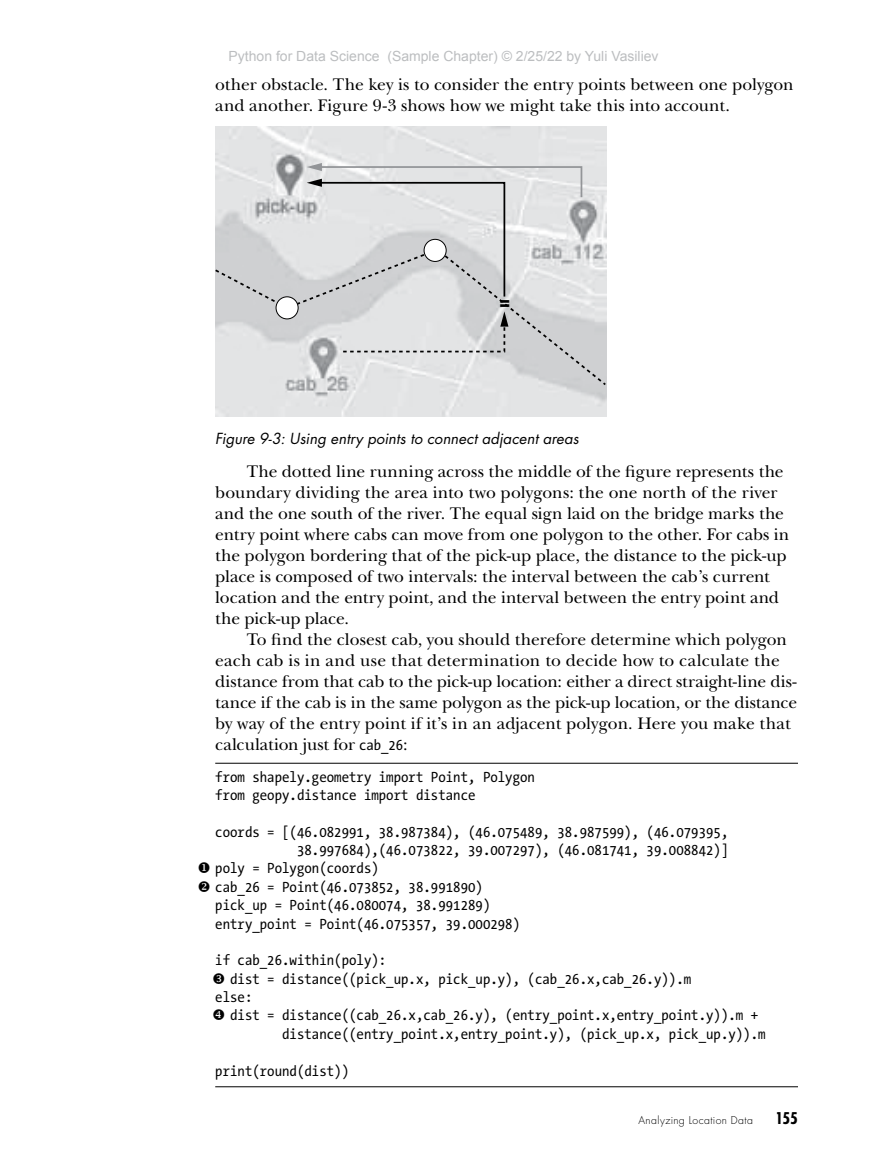
<style>
.page{position:relative;width:882px;height:1166px;background:#fff}
.page>*{position:absolute;margin:0;border:0;box-sizing:border-box;transform-origin:0 0}
.Body{font:17.5px/21px "New Baskerville Std";color:#000}
.BodyFirst{font:17.5px/21px "New Baskerville Std";letter-spacing:-.005em;color:#000}
.image{font:700 17.5px "Futura Std";color:#000}
.t1{font:700 condensed 15.75px "Futura Std";color:#000}
.Root{font:14.88px/18.4px "The Sans Mono Cd W5";color:#000}
.CodeAnnotated{font:14.88px "The Sans Mono Cd W5";color:#000}
.CaptionLine{font:italic 14.88px "Futura Std";letter-spacing:.005em;color:#000}
.t2{font:14px "Arial";color:#bcbec0}
.t3{font:300 10.5px "Futura Std";letter-spacing:.035em;color:#000}
.s1{font-family:"The Sans Mono Cd W5";font-size:14.88px}
.s2{font-family:"NS Annotations 500 Mono"}
</style>
<div class="page">
<hr style="left:215px;top:762px;width:583px;height:1px;background:#000">
<hr style="left:215px;top:1086px;width:583px;height:1px;background:#000">
<img style="left:216px;top:126px;width:390px;height:290px">
<svg style="left:307px;top:163px;width:276px;height:85px;background:#dadbdc"></svg>
<svg style="left:215px;top:248px;width:391px;height:139px;background:#d5d6d8"></svg>
<div style="left:276px;top:297px;width:22px;height:22px;background:#fff;border-radius:50%"></div>
<div style="left:276px;top:296px;width:23px;height:23px;border:1px solid #000;border-radius:50%"></div>
<div style="left:424px;top:239px;width:22px;height:22px;background:#fff;border-radius:50%"></div>
<div style="left:424px;top:239px;width:23px;height:23px;border:1px solid #000;border-radius:50%"></div>
<p class="t2" style="left:229px;top:47px;width:432px">Python for Data Science (Sample Chapter) © 2/25/22 by Yuli Vasiliev</p>
<p class="BodyFirst" style="left:215px;top:74px;width:580px">other obstacle. The key is to consider the entry points between one polygon and another. Figure 9-3 shows how we might take this into account.</p>
<p class="image" style="left:499px;top:290px;width:14px">=</p>
<p class="CaptionLine" style="left:215px;top:429px;width:365px">Figure 9-3: Using entry points to connect adjacent areas</p>
<p class="Body" style="left:215px;top:461px;width:576px;text-indent:32px">The dotted line running across the middle of the figure represents the boundary dividing the area into two polygons: the one north of the river and the one south of the river. The equal sign laid on the bridge marks the entry point where cabs can move from one polygon to the other. For cabs in the polygon bordering that of the pick-up place, the distance to the pick-up place is composed of two intervals: the interval between the cab’s current location and the entry point, and the interval between the entry point and the pick-up place.</p>
<p class="Body" style="left:215px;top:629px;width:583px;text-indent:32px">To find the closest cab, you should therefore determine which polygon each cab is in and use that determination to decide how to calculate the distance from that cab to the pick-up location: either a direct straight-line dis&shy;tance if the cab is in the same polygon as the pick-up location, or the distance by way of the entry point if it’s in an adjacent polygon. Here you make that calculation just for <span class="s1">cab_26</span>:</p>
<p class="Root" style="left:215px;top:768px;width:321px">from shapely.geometry import Point, Polygon from geopy.distance import distance</p>
<p class="Root" style="left:215px;top:823px;width:515px;text-align:right">coords = [(46.082991, 38.987384), (46.075489, 38.987599), (46.079395,<br>38.997684),(46.073822, 39.007297), (46.081741, 39.008842)]</p>
<p class="CodeAnnotated" style="left:200px;top:860px;width:180px"><span class="s2">1</span> poly = Polygon(coords)</p>
<p class="CodeAnnotated" style="left:200px;top:878px;width:284px"><span class="s2">2</span> cab_26 = Point(46.073852, 38.991890)</p>
<p class="Root" style="left:215px;top:896px;width:306px">pick_up = Point(46.080074, 38.991289) entry_point = Point(46.075357, 39.000298)</p>
<p class="Root" style="left:215px;top:951px;width:173px">if cab_26.within(poly):</p>
<p class="Root" style="left:215px;top:970px;width:477px"><span class="s2">3</span> dist = distance((pick_up.x, pick_up.y), (cab_26.x,cab_26.y)).m</p>
<p class="Root" style="left:215px;top:988px;width:39px">else:</p>
<p class="Root" style="left:215px;top:1006px;width:544px"><span class="s2">4</span> dist = distance((cab_26.x,cab_26.y), (entry_point.x,entry_point.y)).m +</p>
<p class="Root" style="left:282px;top:1025px;width:485px">distance((entry_point.x,entry_point.y), (pick_up.x, pick_up.y)).m</p>
<p class="Root" style="left:215px;top:1062px;width:135px">print(round(dist))</p>
<p class="t3" style="left:638px;top:1113px;width:116px">Analyzing Location Data</p>
<p class="t1" style="left:775px;top:1108px;width:24px">155</p>
</div>
